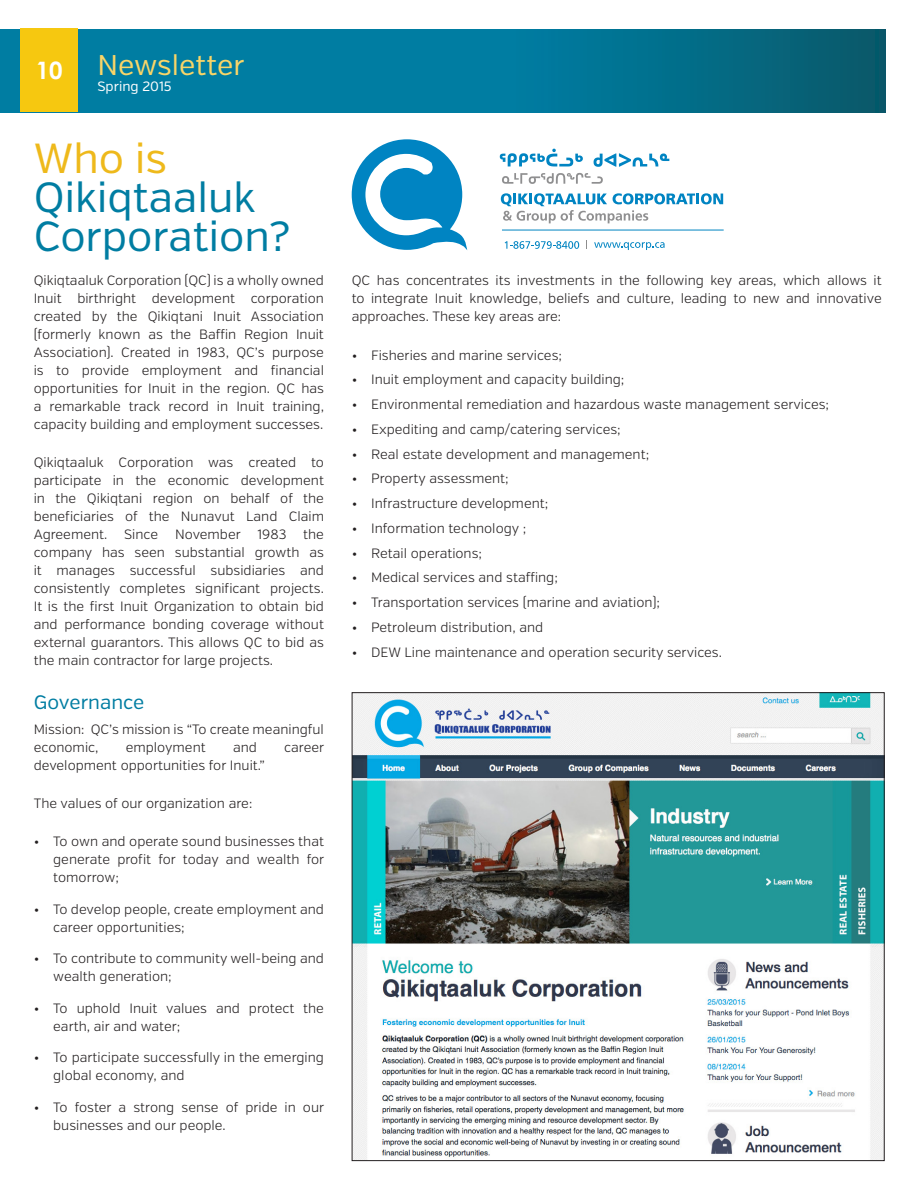
<style>
.page{position:relative;width:918px;height:1188px;background:#fff}
.page>*{position:absolute;margin:0;border:0;box-sizing:border-box;transform-origin:0 0}
.Header_1{font:42px/39px "Verb";color:#007da2}
.t1{font:28.5px "Verb";letter-spacing:-.005em;color:#f8d568}
.t2{font:700 24px "Century Gothic";color:#fff}
.Header_2{font:19.5px "Verb";color:#007da2}
.Text{font:300 13.5px/18px "Verb";color:#231f20}
.t3{font:13.5px "Verb";color:#fff}
.s1{color:#eeb91b}
</style>
<div class="page">
<svg style="left:0;top:29px;width:886px;height:83px;background:#017595"></svg>
<div style="left:20px;top:28px;width:58px;height:84px;background:#f6c810"></div>
<svg style="left:352px;top:139px;width:115px;height:111px"></svg>
<svg style="left:500px;top:149px;width:83px;height:17px"></svg>
<svg style="left:594px;top:153px;width:75px;height:14px"></svg>
<svg style="left:502px;top:173px;width:101px;height:11px"></svg>
<svg style="left:501px;top:193px;width:222px;height:30px"></svg>
<svg style="left:505px;top:241px;width:74px;height:8px"></svg>
<svg style="left:594px;top:242px;width:71px;height:8px"></svg>
<hr style="left:502px;top:230px;width:222px;height:1px;background:#0084c2">
<img style="left:354px;top:694px;width:529px;height:465px">
<h3 class="t2" style="left:36px;top:56px;width:28px">10</h3>
<h2 class="t1" style="left:98px;top:48px;width:148px">Newsletter</h2>
<p class="t3" style="left:98px;top:79px;width:76px">Spring 2015</p>
<p class="Header_1" style="left:34px;top:139px;width:258px"><span class="s1">Who is<br></span>Qikiqtaaluk<br>Corporation?</p>
<p class="Text" style="left:34px;top:272px;width:292px;text-align:justify">Qikiqtaaluk Corporation (QC) is a wholly owned Inuit birthright development corporation created by the Qikiqtani Inuit Association (formerly known as the Baffin Region Inuit Association). Created in 1983, QC’s purpose is to provide employment and financial opportunities for Inuit in the region. QC has a remarkable track record in Inuit training, capacity building and employment successes.</p>
<p class="Text" style="left:34px;top:454px;width:292px;text-align:justify">Qikiqtaaluk Corporation was created to participate in the economic development in the Qikiqtani region on behalf of the beneficiaries of the Nunavut Land Claim Agreement.</p>
<p class="Text" style="left:34px;top:526px;width:292px;text-align:justify;text-indent:141px">November 1983 the company has seen substantial growth as it manages successful subsidiaries and consistently completes significant projects.<br>It is the first Inuit Organization to obtain bid and performance bonding coverage without external guarantors. This allows QC to bid as the main contractor for large projects.</p>
<p class="Header_2" style="left:34px;top:691px;width:112px">Governance</p>
<p class="Text" style="left:34px;top:720px;width:292px">Mission: QC’s mission is “To create meaningful economic,</p>
<p class="Text" style="left:124px;top:526px;width:35px">Since</p>
<p class="Text" style="left:126px;top:738px;width:81px">employment</p>
<p class="Text" style="left:233px;top:738px;width:25px">and</p>
<p class="Text" style="left:284px;top:738px;width:41px">career</p>
<p class="Text" style="left:34px;top:756px;width:233px">development opportunities for Inuit.”</p>
<p class="Text" style="left:34px;top:795px;width:220px">The values of our organization are:</p>
<p class="Text" style="left:53px;top:833px;width:273px;text-align:justify;text-indent:-20px">• To own and operate sound businesses that generate profit for today and wealth for tomorrow;</p>
<p class="Text" style="left:53px;top:900px;width:272px;text-indent:-20px">• To develop people, create employment and career opportunities;</p>
<p class="Text" style="left:53px;top:950px;width:272px;text-indent:-20px">• To contribute to community well-being and wealth generation;</p>
<p class="Text" style="left:53px;top:999px;width:272px;text-indent:-20px">• To uphold Inuit values and protect the earth, air and water;</p>
<p class="Text" style="left:53px;top:1049px;width:272px;text-indent:-20px">• To participate successfully in the emerging global economy, and</p>
<p class="Text" style="left:53px;top:1098px;width:273px;text-indent:-20px">• To foster a strong sense of pride in our businesses and our people.</p>
<p class="Text" style="left:352px;top:272px;width:532px;text-align:justify">QC has concentrates its investments in the following key areas, which allows it to integrate Inuit knowledge, beliefs and culture, leading to new and innovative approaches. These key areas are:</p>
<p class="Text" style="left:352px;top:346px;width:212px">• Fisheries and marine services;</p>
<p class="Text" style="left:352px;top:371px;width:274px">• Inuit employment and capacity building;</p>
<p class="Text" style="left:352px;top:396px;width:479px">• Environmental remediation and hazardous waste management services;</p>
<p class="Text" style="left:352px;top:420px;width:271px">• Expediting and camp/catering services;</p>
<p class="Text" style="left:352px;top:445px;width:299px">• Real estate development and management;</p>
<p class="Text" style="left:352px;top:470px;width:159px">• Property assessment;</p>
<p class="Text" style="left:352px;top:495px;width:198px">• Infrastructure development;</p>
<p class="Text" style="left:352px;top:519px;width:176px">• Information technology ;</p>
<p class="Text" style="left:352px;top:544px;width:132px">• Retail operations;</p>
<p class="Text" style="left:352px;top:569px;width:208px">• Medical services and staffing;</p>
<p class="Text" style="left:352px;top:594px;width:310px">• Transportation services (marine and aviation);</p>
<p class="Text" style="left:352px;top:618px;width:193px">• Petroleum distribution, and</p>
<p class="Text" style="left:352px;top:643px;width:372px">• DEW Line maintenance and operation security services.</p>
</div>
